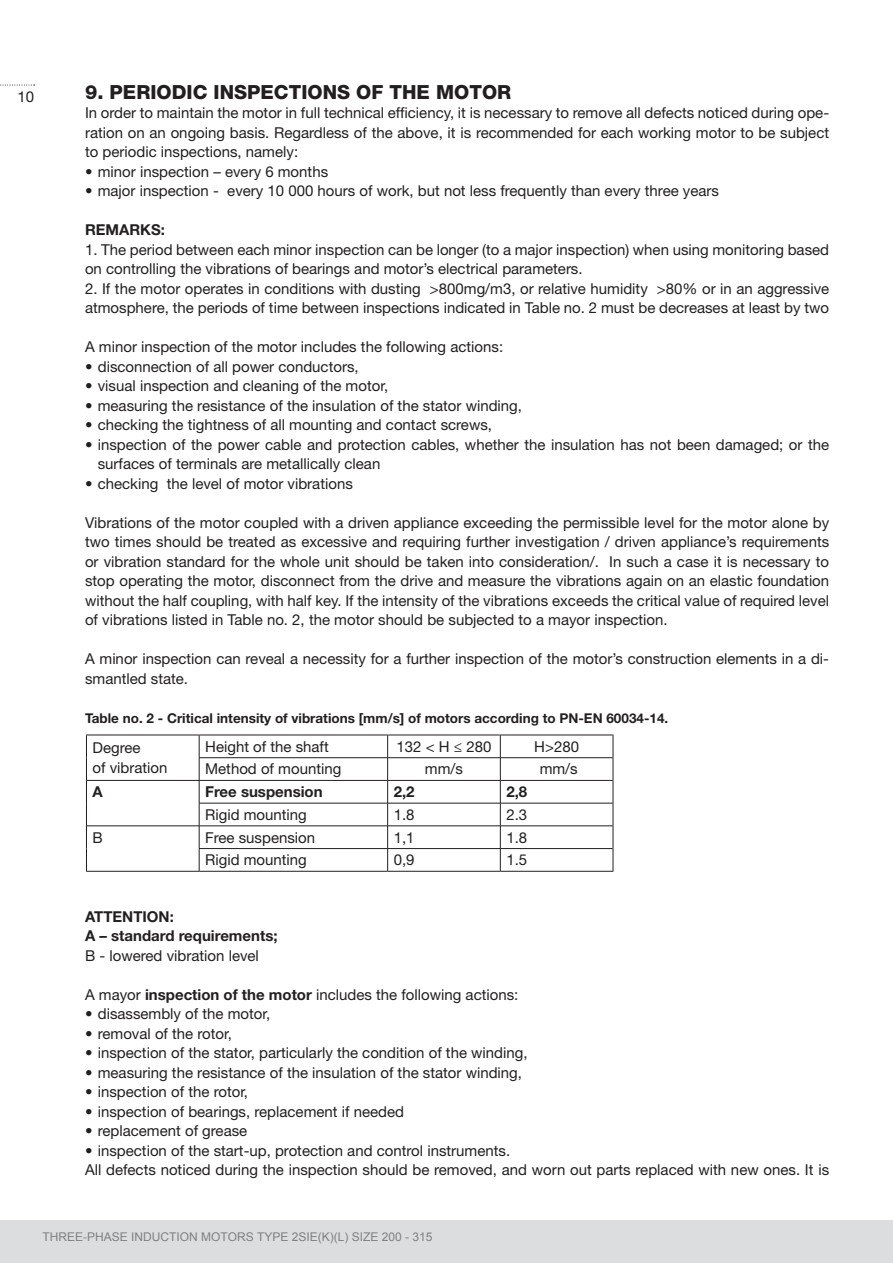
<style>
.page{position:relative;width:893px;height:1263px;background:#fff}
.page>*{position:absolute;margin:0;border:0;box-sizing:border-box;transform-origin:0 0}
.t1{font:800 19.5px "Helvetica Neue LT Std";color:#231f20}
.t2{font:15px/19.5px "Helvetica Neue LT Std";color:#231f20}
.t3{font:700 15px/19.5px "Helvetica Neue LT Std";color:#231f20}
.t4{font:700 13.5px "Helvetica Neue LT Std";color:#231f20}
.t5{font:12px "Arial";color:#808080}
.s1{font-weight:700}
</style>
<div class="page">
<div style="left:0;top:1220px;width:893px;height:43px;background:#dcdddf"></div>
<svg style="left:0;top:85px;width:35px;height:1px"></svg>
<hr style="left:86px;top:735px;width:113px;height:1px;background:#231f20">
<hr style="left:199px;top:735px;width:189px;height:1px;background:#231f20">
<hr style="left:388px;top:735px;width:112px;height:1px;background:#231f20">
<hr style="left:500px;top:735px;width:113px;height:1px;background:#231f20">
<svg style="left:86px;top:735px;width:1px;height:136px"></svg>
<hr style="left:86px;top:871px;width:113px;height:1px;background:#231f20">
<svg style="left:613px;top:735px;width:1px;height:136px"></svg>
<hr style="left:199px;top:871px;width:189px;height:1px;background:#231f20">
<hr style="left:388px;top:871px;width:112px;height:1px;background:#231f20">
<hr style="left:500px;top:871px;width:113px;height:1px;background:#231f20">
<hr style="left:199px;top:757px;width:189px;height:1px;background:#231f20">
<hr style="left:388px;top:757px;width:112px;height:1px;background:#231f20">
<hr style="left:500px;top:757px;width:113px;height:1px;background:#231f20">
<hr style="left:87px;top:780px;width:112px;height:1px;background:#231f20">
<hr style="left:199px;top:780px;width:189px;height:1px;background:#231f20">
<hr style="left:388px;top:780px;width:112px;height:1px;background:#231f20">
<hr style="left:500px;top:780px;width:113px;height:1px;background:#231f20">
<hr style="left:199px;top:803px;width:189px;height:1px;background:#231f20">
<hr style="left:388px;top:803px;width:112px;height:1px;background:#231f20">
<hr style="left:500px;top:803px;width:113px;height:1px;background:#231f20">
<hr style="left:87px;top:825px;width:112px;height:1px;background:#231f20">
<hr style="left:199px;top:825px;width:189px;height:1px;background:#231f20">
<hr style="left:388px;top:825px;width:112px;height:1px;background:#231f20">
<hr style="left:500px;top:825px;width:113px;height:1px;background:#231f20">
<hr style="left:199px;top:848px;width:189px;height:1px;background:#231f20">
<svg style="left:199px;top:735px;width:1px;height:136px"></svg>
<hr style="left:388px;top:848px;width:112px;height:1px;background:#231f20">
<svg style="left:387px;top:735px;width:1px;height:136px"></svg>
<hr style="left:500px;top:848px;width:113px;height:1px;background:#231f20">
<svg style="left:500px;top:735px;width:1px;height:136px"></svg>
<p class="t2" style="left:17px;top:86px;width:18px">10</p>
<h1 class="t1" style="left:85px;top:80px;width:428px">9. PERIODIC INSPECTIONS OF THE MOTOR</h1>
<p class="t2" style="left:85px;top:103px;width:746px;text-align:justify">In order to maintain the motor in full technical efficiency, it is necessary to remove all defects noticed during ope&shy;ration on an ongoing basis. Regardless of the above, it is recommended for each working motor to be subject to periodic inspections, namely:</p>
<p class="t2" style="left:85px;top:161px;width:245px">• minor inspection – every 6 months</p>
<p class="t2" style="left:85px;top:181px;width:635px">• major inspection - every 10 000 hours of work, but not less frequently than every three years</p>
<p class="t3" style="left:85px;top:220px;width:81px">REMARKS:</p>
<p class="t2" style="left:85px;top:239px;width:746px">1. The period between each minor inspection can be longer (to a major inspection) when using monitoring based on controlling the vibrations of bearings and motor’s electrical parameters.</p>
<p class="t2" style="left:85px;top:278px;width:746px">2. If the motor operates in conditions with dusting &gt;800mg/m3, or relative humidity &gt;80% or in an aggressive atmosphere, the periods of time between inspections indicated in Table no. 2 must be decreases at least by two</p>
<p class="t2" style="left:85px;top:337px;width:420px">A minor inspection of the motor includes the following actions:</p>
<p class="t2" style="left:85px;top:356px;width:275px">• disconnection of all power conductors,</p>
<p class="t2" style="left:85px;top:376px;width:305px">• visual inspection and cleaning of the motor,</p>
<p class="t2" style="left:85px;top:395px;width:438px">• measuring the resistance of the insulation of the stator winding,</p>
<p class="t2" style="left:85px;top:415px;width:409px">• checking the tightness of all mounting and contact screws,</p>
<p class="t2" style="left:98px;top:434px;width:733px;text-indent:-13px">• inspection of the power cable and protection cables, whether the insulation has not been damaged; or the surfaces of terminals are metallically clean</p>
<p class="t2" style="left:85px;top:473px;width:269px">• checking the level of motor vibrations</p>
<p class="t2" style="left:85px;top:512px;width:746px;text-align:justify">Vibrations of the motor coupled with a driven appliance exceeding the permissible level for the motor alone by two times should be treated as excessive and requiring further investigation / driven appliance’s requirements or vibration standard for the whole unit should be taken into consideration/. In such a case it is necessary to stop operating the motor, disconnect from the drive and measure the vibrations again on an elastic foundation without the half coupling, with half key. If the intensity of the vibrations exceeds the critical value of required level of vibrations listed in Table no. 2, the motor should be subjected to a mayor inspection.</p>
<p class="t2" style="left:85px;top:649px;width:746px">A minor inspection can reveal a necessity for a further inspection of the motor’s construction elements in a di&shy;smantled state.</p>
<p class="t4" style="left:85px;top:709px;width:585px">Table no. 2 - Critical intensity of vibrations [mm/s] of motors according to PN-EN 60034-14.</p>
<p class="t2" style="left:92px;top:738px;width:77px">Degree<br>of vibration</p>
<p class="t2" style="left:205px;top:736px;width:125px">Height of the shaft</p>
<p class="t2" style="left:396px;top:736px;width:96px">132 &lt; H ≤ 280</p>
<p class="t2" style="left:534px;top:736px;width:46px">H&gt;280</p>
<p class="t2" style="left:205px;top:759px;width:138px">Method of mounting</p>
<p class="t2" style="left:425px;top:759px;width:40px">mm/s</p>
<p class="t2" style="left:540px;top:759px;width:40px">mm/s</p>
<p class="t3" style="left:92px;top:782px;width:12px">A</p>
<p class="t3" style="left:205px;top:782px;width:119px">Free suspension</p>
<p class="t3" style="left:394px;top:782px;width:22px">2,2</p>
<p class="t3" style="left:506px;top:782px;width:22px">2,8</p>
<p class="t2" style="left:205px;top:804px;width:103px">Rigid mounting</p>
<p class="t2" style="left:394px;top:804px;width:22px">1.8</p>
<p class="t2" style="left:506px;top:804px;width:22px">2.3</p>
<p class="t2" style="left:92px;top:827px;width:12px">B</p>
<p class="t2" style="left:205px;top:827px;width:112px">Free suspension</p>
<p class="t2" style="left:394px;top:827px;width:22px">1,1</p>
<p class="t2" style="left:506px;top:827px;width:22px">1.8</p>
<p class="t2" style="left:205px;top:850px;width:103px">Rigid mounting</p>
<p class="t2" style="left:394px;top:850px;width:22px">0,9</p>
<p class="t2" style="left:506px;top:850px;width:22px">1.5</p>
<p class="t3" style="left:85px;top:906px;width:194px">ATTENTION:<br>A – standard requirements;</p>
<p class="t2" style="left:85px;top:945px;width:175px">B - lowered vibration level</p>
<p class="t2" style="left:85px;top:984px;width:435px">A mayor <span class="s1">inspection of the motor</span> includes the following actions:</p>
<p class="t2" style="left:85px;top:1004px;width:187px">• disassembly of the motor,</p>
<p class="t2" style="left:85px;top:1023px;width:148px">• removal of the rotor,</p>
<p class="t2" style="left:85px;top:1043px;width:444px">• inspection of the stator, particularly the condition of the winding,</p>
<p class="t2" style="left:85px;top:1062px;width:438px">• measuring the resistance of the insulation of the stator winding,</p>
<p class="t2" style="left:85px;top:1082px;width:165px">• inspection of the rotor,</p>
<p class="t2" style="left:85px;top:1101px;width:320px">• inspection of bearings, replacement if needed</p>
<p class="t2" style="left:85px;top:1121px;width:164px">• replacement of grease</p>
<p class="t2" style="left:85px;top:1140px;width:746px">• inspection of the start-up, protection and control instruments.<br>All defects noticed during the inspection should be removed, and worn out parts replaced with new ones. It is</p>
<p class="t5" style="left:43px;top:1229px;width:392px">THREE-PHASE INDUCTION MOTORS TYPE 2SIE(K)(L) SIZE 200 - 315</p>
</div>
